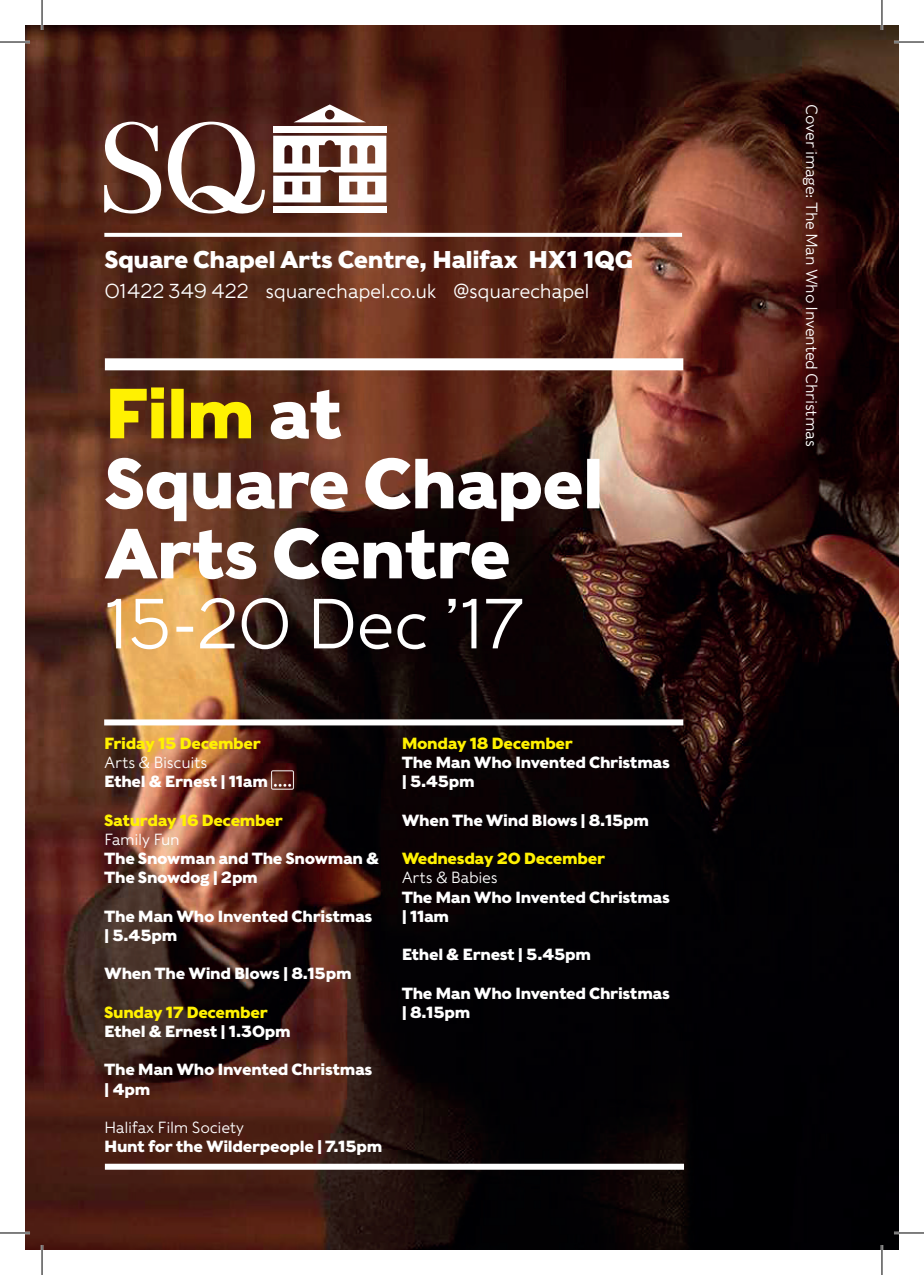
<style>
.page{position:relative;width:924px;height:1275px;background:#fff}
.page>*{position:absolute;margin:0;border:0;box-sizing:border-box;transform-origin:0 0}
.t1{font:700 70px/70px "Caslons Egyptian";letter-spacing:-.02em;color:#fff}
.t2{font:300 70px "Caslons Egyptian";letter-spacing:-.02em;color:#fff}
.t3{font:700 24px "Caslons Egyptian";letter-spacing:-.02em;color:#fff}
.t4{font:300 20px "Caslons Egyptian";letter-spacing:-.02em;color:#fff}
.t5{font:700 16px/19.2px "Caslons Egyptian";letter-spacing:-.02em;color:#fff}
.t6{font:300 16px "Caslons Egyptian";letter-spacing:-.02em;color:#fff}
.t7{font:700 16px "Caslons Egyptian";letter-spacing:-.02em;color:#fff101}
.s1{color:#fff101}
</style>
<div class="page">
<img style="left:25px;top:25px;width:873px;height:1225px">
<div style="left:273px;top:126px;width:113px;height:6px;background:#fff"></div>
<div style="left:273px;top:206px;width:113px;height:6px;background:#fff"></div>
<svg style="left:293px;top:104px;width:73px;height:18px"></svg>
<svg style="left:273px;top:136px;width:113px;height:66px"></svg>
<svg style="left:104px;top:121px;width:58px;height:93px"></svg>
<svg style="left:168px;top:122px;width:97px;height:92px"></svg>
<svg style="left:104px;top:233px;width:577px;height:4px"></svg>
<div style="left:105px;top:358px;width:578px;height:12px;background:#fff"></div>
<div style="left:104px;top:719px;width:579px;height:6px;background:#fff"></div>
<div style="left:105px;top:1163px;width:578px;height:6px;background:#fff"></div>
<img style="left:270px;top:770px;width:24px;height:21px">
<hr style="left:0;top:41px;width:30px;height:2px;background:#fff">
<hr style="left:893px;top:41px;width:30px;height:2px;background:#fff">
<hr style="left:0;top:1231px;width:30px;height:3px;background:#fff">
<hr style="left:893px;top:1231px;width:30px;height:3px;background:#fff">
<hr style="left:41px;top:0;width:2px;height:30px;background:#fff">
<hr style="left:41px;top:1245px;width:2px;height:30px;background:#fff">
<hr style="left:880px;top:0;width:2px;height:30px;background:#fff">
<hr style="left:880px;top:1245px;width:2px;height:30px;background:#fff">
<hr style="left:0;top:42px;width:30px;height:1px;background:#000">
<hr style="left:893px;top:42px;width:30px;height:1px;background:#000">
<hr style="left:0;top:1232px;width:30px;height:1px;background:#000">
<hr style="left:893px;top:1232px;width:30px;height:1px;background:#000">
<hr style="left:42px;top:0;width:1px;height:30px;background:#000">
<hr style="left:42px;top:1245px;width:1px;height:30px;background:#000">
<hr style="left:881px;top:0;width:1px;height:30px;background:#000">
<hr style="left:881px;top:1245px;width:1px;height:30px;background:#000">
<h2 class="t3" style="left:104px;top:244px;width:530px">Square Chapel Arts Centre, Halifax HX1 1QG</h2>
<p class="t4" style="left:104px;top:278px;width:486px">01422 349 422 squarechapel.co.uk @squarechapel</p>
<h1 class="t1" style="left:104px;top:378px;width:501px"><span class="s1">Film</span> at<br>Square Chapel<br>Arts Centre</h1>
<h1 class="t2" style="left:104px;top:579px;width:421px">15-20 Dec ’17</h1>
<p class="t7" style="left:104px;top:733px;width:158px">Friday 15 December</p>
<p class="t6" style="left:104px;top:752px;width:105px">Arts &amp; Biscuits</p>
<p class="t5" style="left:104px;top:772px;width:165px">Ethel &amp; Ernest | 11am</p>
<p class="t7" style="left:104px;top:809px;width:180px">Saturday 16 December</p>
<p class="t6" style="left:104px;top:829px;width:77px">Family Fun</p>
<p class="t5" style="left:104px;top:848px;width:276px">The Snowman and The Snowman &amp;<br>The Snowdog | 2pm</p>
<p class="t5" style="left:104px;top:906px;width:269px">The Man Who Invented Christmas | 5.45pm</p>
<p class="t5" style="left:104px;top:964px;width:249px">When The Wind Blows | 8.15pm</p>
<p class="t7" style="left:104px;top:1001px;width:165px">Sunday 17 December</p>
<p class="t5" style="left:104px;top:1021px;width:188px">Ethel &amp; Ernest | 1.30pm</p>
<p class="t5" style="left:104px;top:1060px;width:269px">The Man Who Invented Christmas | 4pm</p>
<p class="t6" style="left:104px;top:1117px;width:142px">Halifax Film Society</p>
<p class="t5" style="left:104px;top:1136px;width:279px">Hunt for the Wilderpeople | 7.15pm</p>
<p class="t7" style="left:401px;top:733px;width:173px">Monday 18 December</p>
<p class="t5" style="left:401px;top:752px;width:269px">The Man Who Invented Christmas | 5.45pm</p>
<p class="t5" style="left:401px;top:810px;width:249px">When The Wind Blows | 8.15pm</p>
<p class="t7" style="left:401px;top:848px;width:205px">Wednesday 20 December</p>
<p class="t6" style="left:401px;top:867px;width:97px">Arts &amp; Babies</p>
<p class="t5" style="left:401px;top:887px;width:269px">The Man Who Invented Christmas | 11am</p>
<p class="t5" style="left:401px;top:944px;width:191px">Ethel &amp; Ernest | 5.45pm</p>
<p class="t5" style="left:401px;top:983px;width:269px">The Man Who Invented Christmas | 8.15pm</p>
<p class="t6" style="left:821px;top:104px;width:344px;rotate:90deg">Cover image: The Man Who Invented Christmas</p>
</div>
